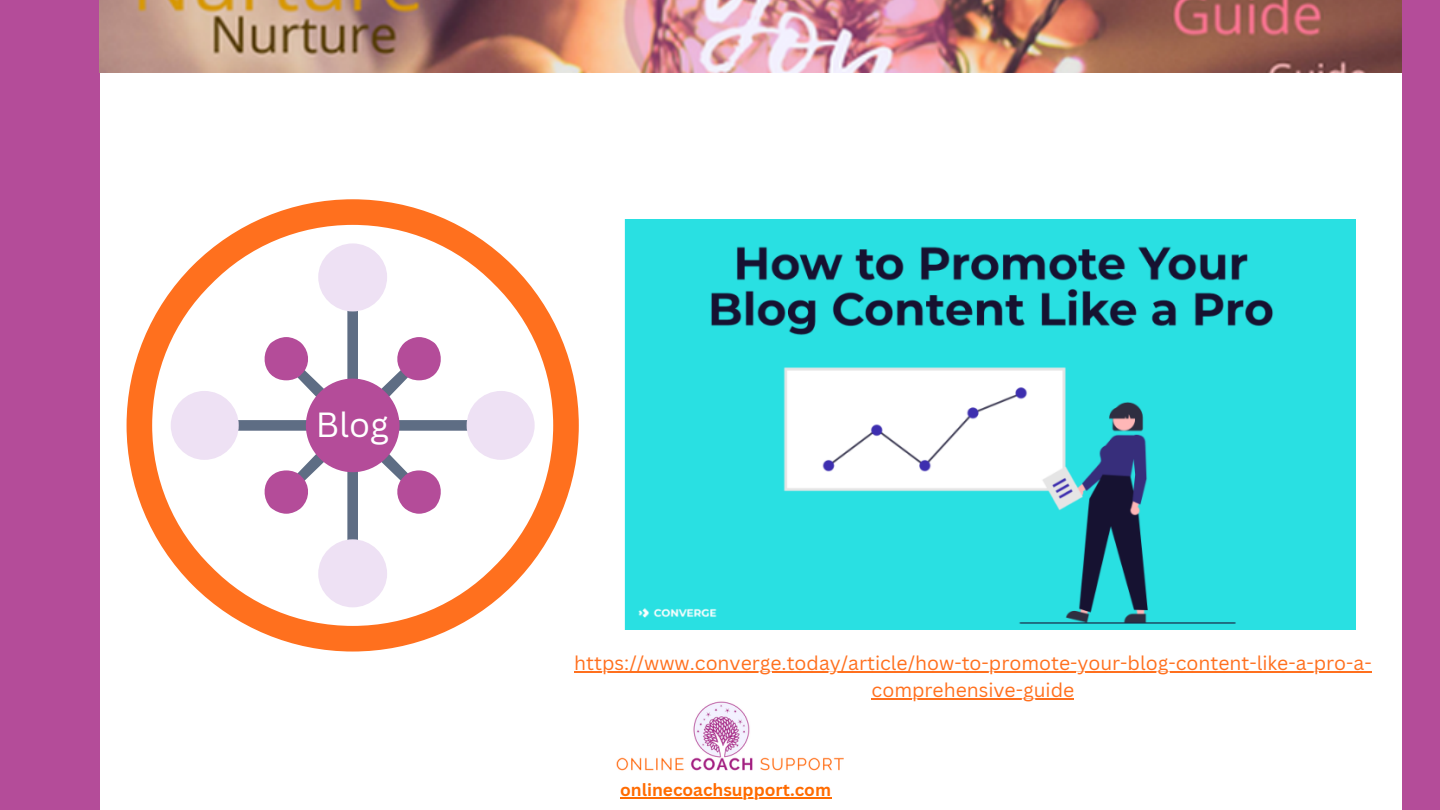
<style>
.page{position:relative;width:1440px;height:810px;background:#fff}
.page>*{position:absolute;margin:0;border:0;box-sizing:border-box;transform-origin:0 0}
.t1{font:34px "Canva Sans";color:#fff}
.t2{font:19.4px/27px "Canva Sans";color:#ff701e;text-align:center}
.t3{font:700 17.2px "Canva Sans";color:#ff6b00}
</style>
<div class="page">
<div style="left:0;top:0;width:99px;height:810px;background:#b44c99"></div>
<div style="left:1402px;top:0;width:38px;height:810px;background:#b44c99"></div>
<img style="left:99px;top:0;width:1303px;height:72px">
<img style="left:616px;top:698px;width:257px;height:73px">
<svg style="left:127px;top:199px;width:452px;height:453px"></svg>
<svg style="left:152px;top:225px;width:401px;height:401px"></svg>
<div style="left:347px;top:301px;width:11px;height:88px;background:#5e6d84;border-radius:5px"></div>
<div style="left:318px;top:243px;width:69px;height:68px;background:#eee1f4;border-radius:50%"></div>
<div style="left:389px;top:420px;width:88px;height:11px;background:#5e6d84;border-radius:5px"></div>
<div style="left:467px;top:391px;width:68px;height:69px;background:#eee1f4;border-radius:50%"></div>
<div style="left:347px;top:462px;width:11px;height:88px;background:#5e6d84;border-radius:5px"></div>
<div style="left:318px;top:539px;width:69px;height:68px;background:#eee1f4;border-radius:50%"></div>
<div style="left:228px;top:420px;width:88px;height:11px;background:#5e6d84;border-radius:5px"></div>
<div style="left:171px;top:391px;width:68px;height:69px;background:#eee1f4;border-radius:50%"></div>
<svg style="left:377px;top:337px;width:66px;height:64px"></svg>
<svg style="left:377px;top:449px;width:66px;height:65px"></svg>
<svg style="left:263px;top:449px;width:66px;height:65px"></svg>
<svg style="left:263px;top:337px;width:66px;height:64px"></svg>
<div style="left:306px;top:379px;width:94px;height:93px;background:#b44c99;border-radius:50%"></div>
<img style="left:625px;top:220px;width:730px;height:410px">
<hr style="left:620px;top:797px;width:211px;height:1px;background:#ff6b00">
<hr style="left:574px;top:672px;width:798px;height:1px;background:#ff701e">
<hr style="left:872px;top:699px;width:202px;height:1px;background:#ff701e">
<h1 class="t1" style="left:316px;top:401px;width:132px">BlogBlog</h1>
<p class="t2" style="left:574px;top:649px;width:799px">https://www.converge.today/article/how-to-promote-your-blog-content-like-a-pro-a&shy;comprehensive-guide</p>
<p class="t3" style="left:620px;top:777px;width:212px">onlinecoachsupport.com</p>
</div>
